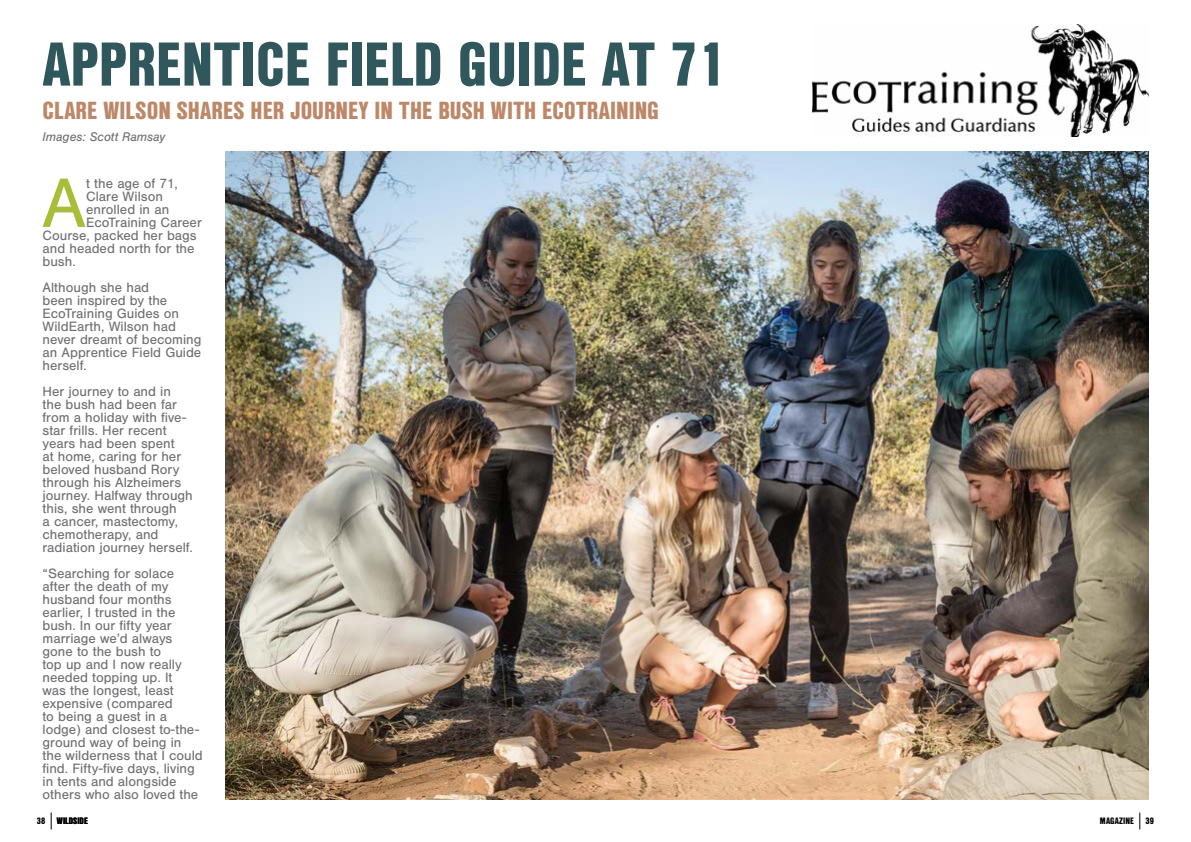
<style>
.page{position:relative;width:1191px;height:842px;background:#fff}
.page>*{position:absolute;margin:0;border:0;box-sizing:border-box;transform-origin:0 0}
.t1{font:72.5px "Nimbus San";color:#a8be39}
.t2{font:900 60px "Nimbus San Con L";color:#2f575c}
.t3{font:900 24px "Nimbus San Con L";color:#bd8868}
.t4{font:14px/13px "Nimbus San";color:#6d6e71}
.t5{font:italic 13px "Nimbus San";color:#6d6e71}
.t6{font:900 9px "Nimbus San Con L";color:#000}
</style>
<div class="page">
<svg style="left:51px;top:812px;width:1px;height:17px"></svg>
<svg style="left:1139px;top:812px;width:1px;height:17px"></svg>
<img style="left:225px;top:152px;width:923px;height:647px">
<img style="left:813px;top:25px;width:335px;height:111px">
<h2 class="t2" style="left:43px;top:19px;width:685px">APPRENTICE FIELD GUIDE AT 71</h2>
<h3 class="t3" style="left:43px;top:93px;width:618px">CLARE WILSON SHARES HER JOURNEY IN THE BUSH WITH ECOTRAINING</h3>
<p class="t5" style="left:43px;top:129px;width:124px">Images: Scott Ramsay</p>
<h1 class="t1" style="left:42px;top:163px;width:46px">A</h1>
<p class="t4" style="left:86px;top:177px;width:93px">t the age of 71,</p>
<p class="t4" style="left:86px;top:190px;width:78px">Clare Wilson</p>
<p class="t4" style="left:86px;top:203px;width:84px">enrolled in an</p>
<p class="t4" style="left:86px;top:216px;width:117px">EcoTraining Career</p>
<p class="t4" style="left:43px;top:229px;width:156px">Course, packed her bags</p>
<p class="t4" style="left:43px;top:242px;width:153px">and headed north for the</p>
<p class="t4" style="left:43px;top:255px;width:35px">bush.</p>
<p class="t4" style="left:43px;top:281px;width:160px">Although she had<br>been inspired by the<br>EcoTraining Guides on<br>WildEarth, Wilson had never dreamt of becoming an Apprentice Field Guide herself.</p>
<p class="t4" style="left:43px;top:385px;width:152px">Her journey to and in the bush had been far from a holiday with five&shy;star frills. Her recent years had been spent<br>at home, caring for her beloved husband Rory through his Alzheimers journey. Halfway through this, she went through<br>a cancer, mastectomy, chemotherapy, and radiation journey herself.</p>
<p class="t4" style="left:43px;top:567px;width:162px">“Searching for solace after the death of my husband four months earlier, I trusted in the bush. In our fifty year marriage we’d always gone to the bush to<br>top up and I now really needed topping up. It<br>was the longest, least expensive (compared<br>to being a guest in a lodge) and closest to-the&shy;ground way of being in the wilderness that I could find. Fifty-five days, living in tents and alongside others who also loved the</p>
<p class="t6" style="left:37px;top:814px;width:10px">38</p>
<p class="t6" style="left:57px;top:814px;width:32px">WILDSIDE</p>
<p class="t6" style="left:1100px;top:814px;width:36px">MAGAZINE</p>
<p class="t6" style="left:1145px;top:814px;width:10px">39</p>
</div>
